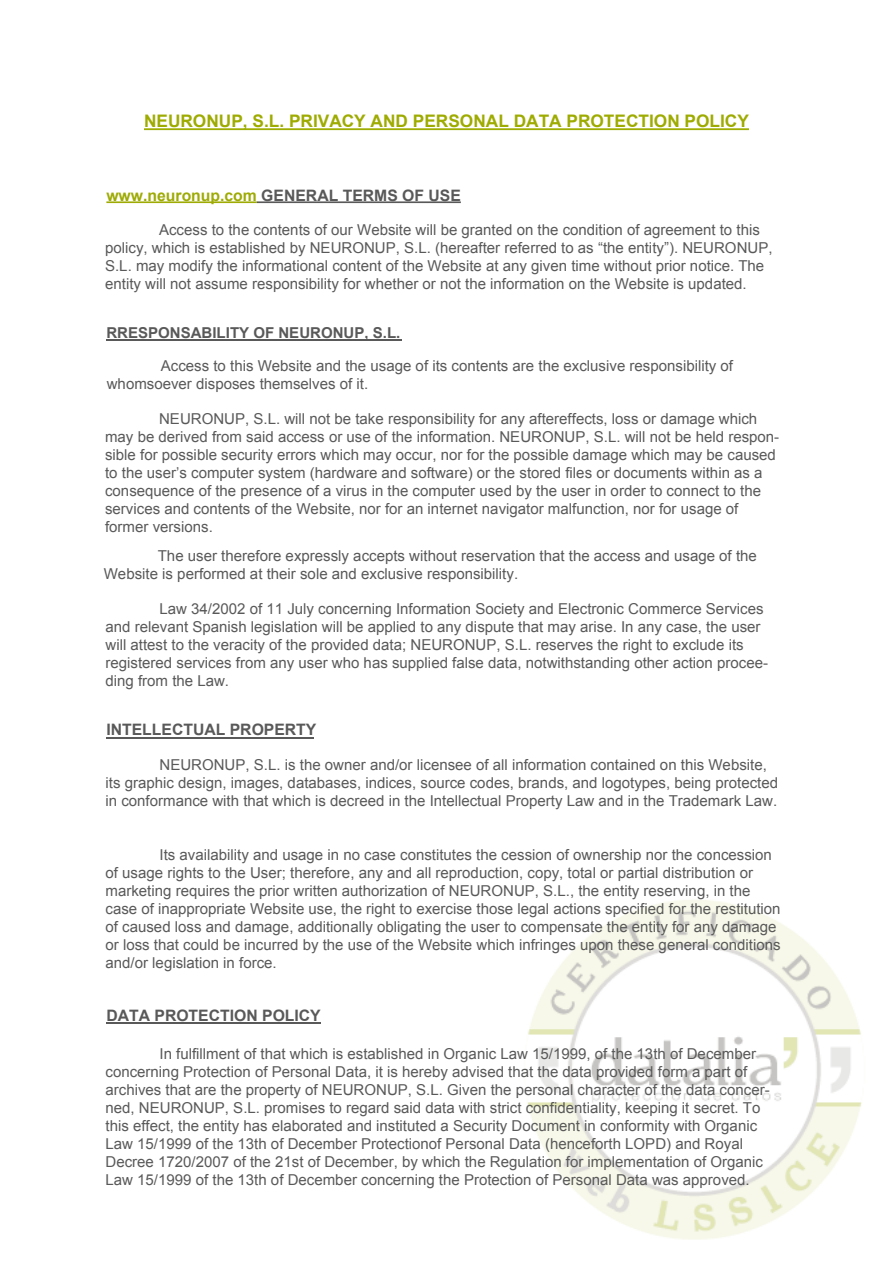
<style>
.page{position:relative;width:893px;height:1263px;background:#fff}
.page>*{position:absolute;margin:0;border:0;box-sizing:border-box;transform-origin:0 0}
.t1{font:700 17.25px "Arial";color:#9eab01}
.t2{font:700 15.75px "Arial";color:#595959}
.t3{font:15px/18px "Arial";color:#595959}
.t4{font:700 15px "Arial";color:#595959}
.s1{color:#9eab05}
</style>
<div class="page">
<img style="left:527px;top:900px;width:335px;height:340px">
<hr style="left:106px;top:339px;width:296px;height:2px;background:#595959">
<hr style="left:106px;top:737px;width:208px;height:2px;background:#595959">
<hr style="left:106px;top:1022px;width:215px;height:2px;background:#595959">
<hr style="left:144px;top:128px;width:605px;height:2px;background:#9eab01">
<hr style="left:106px;top:201px;width:151px;height:2px;background:#9eab05">
<hr style="left:257px;top:201px;width:204px;height:2px;background:#595959">
<p class="t1" style="left:144px;top:110px;width:606px">NEURONUP, S.L. PRIVACY AND PERSONAL DATA PROTECTION POLICY</p>
<p class="t2" style="left:106px;top:185px;width:356px"><span class="s1">www.neuronup.com</span> GENERAL TERMS OF USE</p>
<p class="t3" style="left:105px;top:221px;width:669px;text-indent:54px">Access to the contents of our Website will be granted on the condition of agreement to this policy, which is established by NEURONUP, S.L. (hereafter referred to as “the entity”). NEURONUP, S.L. may modify the informational content of the Website at any given time without prior notice. The entity will not assume responsibility for whether or not the information on the Website is updated.</p>
<p class="t4" style="left:106px;top:322px;width:295px">RRESPONSABILITY OF NEURONUP, S.L.</p>
<p class="t3" style="left:107px;top:357px;width:628px;text-indent:54px">Access to this Website and the usage of its contents are the exclusive responsibility of whomsoever disposes themselves of it.</p>
<p class="t3" style="left:105px;top:410px;width:676px;text-indent:54px">NEURONUP, S.L. will not be take responsibility for any aftereffects, loss or damage which may be derived from said access or use of the information. NEURONUP, S.L. will not be held respon&shy;sible for possible security errors which may occur, nor for the possible damage which may be caused to the user’s computer system (hardware and software) or the stored files or documents within as a consequence of the presence of a virus in the computer used by the user in order to connect to the services and contents of the Website, nor for an internet navigator malfunction, nor for usage of former versions.</p>
<p class="t3" style="left:104px;top:547px;width:654px;text-indent:54px">The user therefore expressly accepts without reservation that the access and usage of the<br>Website is performed at their sole and exclusive responsibility.</p>
<p class="t3" style="left:105px;top:600px;width:664px;text-indent:54px">Law 34/2002 of 11 July concerning Information Society and Electronic Commerce Services and relevant Spanish legislation will be applied to any dispute that may arise. In any case, the user will attest to the veracity of the provided data; NEURONUP, S.L. reserves the right to exclude its registered services from any user who has supplied false data, notwithstanding other action procee&shy;ding from the Law.</p>
<p class="t2" style="left:106px;top:719px;width:212px">INTELLECTUAL PROPERTY</p>
<p class="t3" style="left:105px;top:755px;width:674px;text-indent:54px">NEURONUP, S.L. is the owner and/or licensee of all information contained on this Website, its graphic design, images, databases, indices, source codes, brands, and logotypes, being protected in conformance with that which is decreed in the Intellectual Property Law and in the Trademark Law.</p>
<p class="t3" style="left:105px;top:846px;width:677px;text-indent:54px">Its availability and usage in no case constitutes the cession of ownership nor the concession of usage rights to the User; therefore, any and all reproduction, copy, total or partial distribution or marketing requires the prior written authorization of NEURONUP, S.L., the entity reserving, in the case of inappropriate Website use, the right to exercise those legal actions specified for the restitution of caused loss and damage, additionally obligating the user to compensate the entity for any damage or loss that could be incurred by the use of the Website which infringes upon these general conditions and/or legislation in force.</p>
<p class="t2" style="left:106px;top:1004px;width:216px">DATA PROTECTION POLICY</p>
<p class="t3" style="left:105px;top:1044px;width:666px;text-indent:54px">In fulfillment of that which is established in Organic Law 15/1999, of the 13th of December concerning Protection of Personal Data, it is hereby advised that the data provided form a part of archives that are the property of NEURONUP, S.L. Given the personal character of the data concer&shy;ned, NEURONUP, S.L. promises to regard said data with strict confidentiality, keeping it secret. To this effect, the entity has elaborated and instituted a Security Document in conformity with Organic Law 15/1999 of the 13th of December Protectionof Personal Data (henceforth LOPD) and Royal Decree 1720/2007 of the 21st of December, by which the Regulation for implementation of Organic Law 15/1999 of the 13th of December concerning the Protection of Personal Data was approved.</p>
</div>
